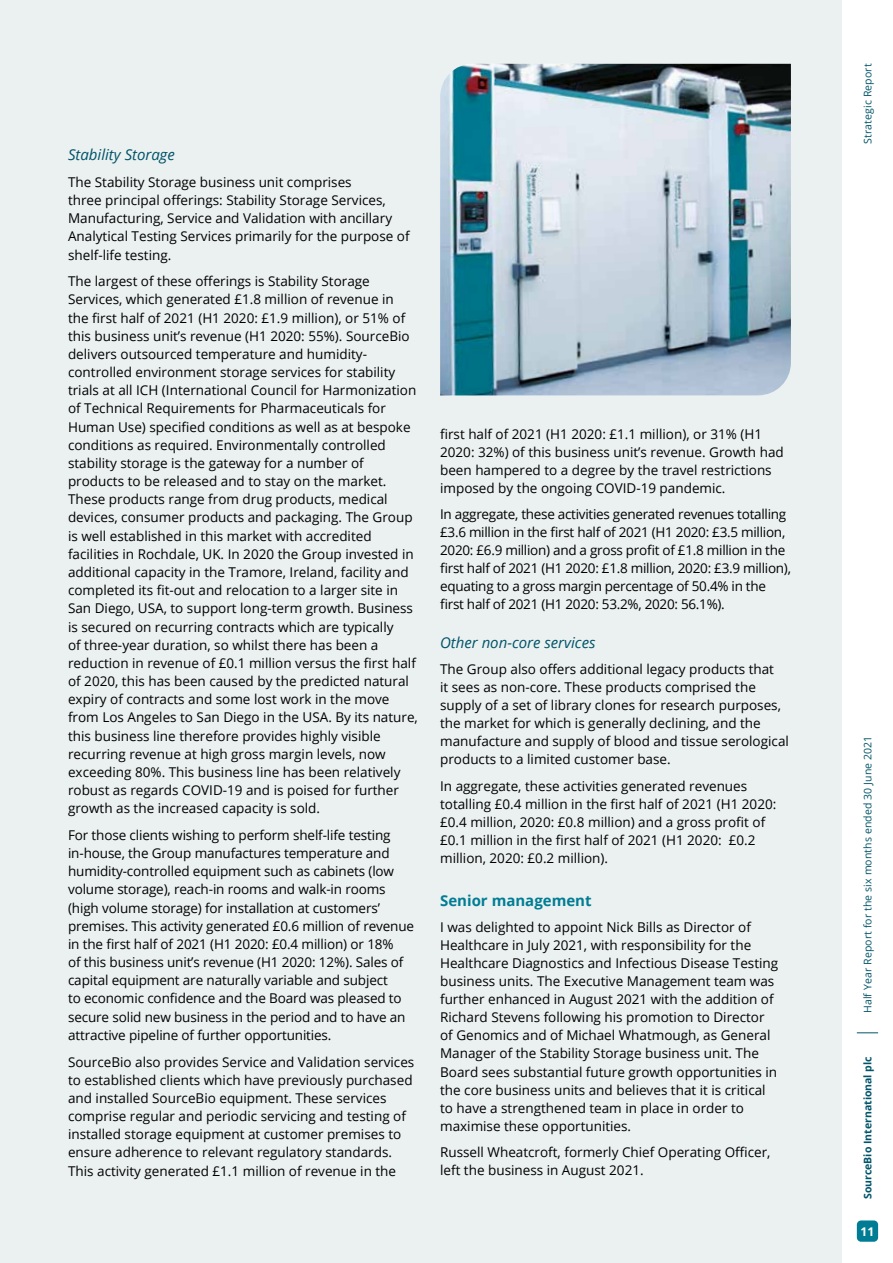
<style>
.page{position:relative;width:893px;height:1263px;background:#fff}
.page>*{position:absolute;margin:0;border:0;box-sizing:border-box;transform-origin:0 0}
.t1{font:italic 15px "Open Sans";color:#005469}
.t2{font:700 15px "Open Sans";color:#007d94}
.t3{font:13.5px/18.1px "Open Sans";color:#000}
.t4{font:13.5px/18px "Open Sans";letter-spacing:-.02em;color:#000}
.t5{font:700 12px "Open Sans";color:#fff}
.t6{font:10.5px "Open Sans";letter-spacing:.01em;color:#005469}
.t7{font:700 10.5px "Open Sans";color:#005469}
</style>
<div class="page">
<div style="left:0;top:0;width:842px;height:1263px;background:#ebf0f0"></div>
<div style="left:857px;top:1220px;width:21px;height:22px;background:#007d94;border-radius:4px"></div>
<svg style="left:857px;top:1032px;width:21px;height:1px"></svg>
<img style="left:440px;top:64px;width:351px;height:331px">
<p class="t1" style="left:68px;top:145px;width:108px">Stability Storage</p>
<p class="t3" style="left:68px;top:173px;width:343px">The Stability Storage business unit comprises<br>three principal offerings: Stability Storage Services, Manufacturing, Service and Validation with ancillary Analytical Testing Services primarily for the purpose of shelf-life testing.</p>
<p class="t3" style="left:68px;top:272px;width:351px">The largest of these offerings is Stability Storage Services, which generated £1.8 million of revenue in<br>the first half of 2021 (H1 2020: £1.9 million), or 51% of this business unit’s revenue (H1 2020: 55%). SourceBio delivers outsourced temperature and humidity&shy;controlled environment storage services for stability trials at all ICH (International Council for Harmonization of Technical Requirements for Pharmaceuticals for Human Use) specified conditions as well as at bespoke conditions as required. Environmentally controlled stability storage is the gateway for a number of products to be released and to stay on the market.<br>These products range from drug products, medical devices, consumer products and packaging. The Group is well established in this market with accredited facilities in Rochdale, UK. In 2020 the Group invested in additional capacity in the Tramore, Ireland, facility and completed its fit-out and relocation to a larger site in San Diego, USA, to support long-term growth. Business is secured on recurring contracts which are typically<br>of three-year duration, so whilst there has been a reduction in revenue of £0.1 million versus the first half of 2020, this has been caused by the predicted natural expiry of contracts and some lost work in the move from Los Angeles to San Diego in the USA. By its nature, this business line therefore provides highly visible recurring revenue at high gross margin levels, now exceeding 80%. This business line has been relatively robust as regards COVID-19 and is poised for further growth as the increased capacity is sold.</p>
<p class="t3" style="left:68px;top:826px;width:348px">For those clients wishing to perform shelf-life testing in-house, the Group manufactures temperature and humidity-controlled equipment such as cabinets (low volume storage), reach-in rooms and walk-in rooms (high volume storage) for installation at customers’ premises. This activity generated £0.6 million of revenue in the first half of 2021 (H1 2020: £0.4 million) or 18%<br>of this business unit’s revenue (H1 2020: 12%). Sales of capital equipment are naturally variable and subject<br>to economic confidence and the Board was pleased to secure solid new business in the period and to have an attractive pipeline of further opportunities.</p>
<p class="t3" style="left:68px;top:1052px;width:348px">SourceBio also provides Service and Validation services to established clients which have previously purchased and installed SourceBio equipment. These services comprise regular and periodic servicing and testing of installed storage equipment at customer premises to ensure adherence to relevant regulatory standards.<br>This activity generated £1.1 million of revenue in the</p>
<p class="t3" style="left:440px;top:424px;width:345px">first half of 2021 (H1 2020: £1.1 million), or 31% (H1<br>2020: 32%) of this business unit’s revenue. Growth had been hampered to a degree by the travel restrictions imposed by the ongoing COVID-19 pandemic.</p>
<p class="t4" style="left:440px;top:505px;width:352px">In aggregate, these activities generated revenues totalling £3.6 million in the first half of 2021 (H1 2020: £3.5 million, 2020: £6.9 million) and a gross profit of £1.8 million in the first half of 2021 (H1 2020: £1.8 million, 2020: £3.9 million), equating to a gross margin percentage of 50.4% in the first half of 2021 (H1 2020: 53.2%, 2020: 56.1%).</p>
<p class="t1" style="left:440px;top:632px;width:157px">Other non-core services</p>
<p class="t3" style="left:440px;top:660px;width:350px">The Group also offers additional legacy products that<br>it sees as non-core. These products comprised the supply of a set of library clones for research purposes, the market for which is generally declining, and the manufacture and supply of blood and tissue serological products to a limited customer base.</p>
<p class="t3" style="left:440px;top:777px;width:338px">In aggregate, these activities generated revenues totalling £0.4 million in the first half of 2021 (H1 2020: £0.4 million, 2020: £0.8 million) and a gross profit of £0.1 million in the first half of 2021 (H1 2020: £0.2 million, 2020: £0.2 million).</p>
<p class="t2" style="left:440px;top:890px;width:153px">Senior management</p>
<p class="t3" style="left:440px;top:918px;width:340px">I was delighted to appoint Nick Bills as Director of Healthcare in July 2021, with responsibility for the Healthcare Diagnostics and Infectious Disease Testing business units. The Executive Management team was further enhanced in August 2021 with the addition of Richard Stevens following his promotion to Director of Genomics and of Michael Whatmough, as General Manager of the Stability Storage business unit. The Board sees substantial future growth opportunities in the core business units and believes that it is critical to have a strengthened team in place in order to maximise these opportunities.</p>
<p class="t3" style="left:440px;top:1143px;width:332px">Russell Wheatcroft, formerly Chief Operating Officer, left the business in August 2021.</p>
<p class="t6" style="left:860px;top:144px;width:82px;rotate:-90deg">Strategic Report</p>
<p class="t6" style="left:860px;top:1013px;width:279px;rotate:-90deg">Half Year Report for the six months ended 30 June 2021</p>
<p class="t7" style="left:860px;top:1199px;width:144px;rotate:-90deg">SourceBio International plc</p>
<p class="t5" style="left:860px;top:1223px;width:15px">11</p>
</div>
